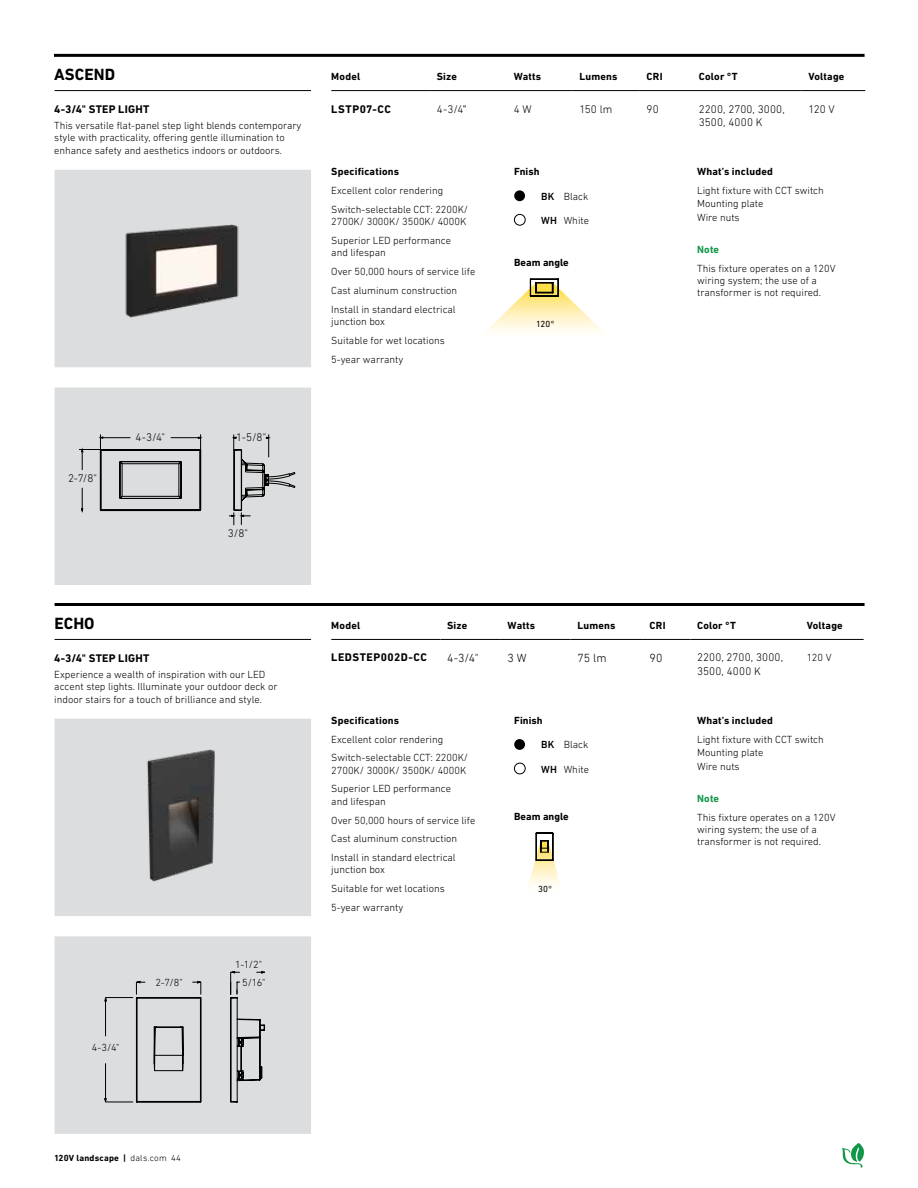
<style>
.page{position:relative;width:918px;height:1188px;background:#fff}
.page>*{position:absolute;margin:0;border:0;box-sizing:border-box;transform-origin:0 0}
.t1{font:700 16.5px "DIN Next LT Pro";letter-spacing:.005em;color:#000}
.t2{font:300 12px "DIN Next LT Pro";color:#000}
.t3{font:300 11.25px/13.5px "DIN Next LT Pro";letter-spacing:.015em;color:#000}
.t4{font:700 11.25px "DIN Next LT Pro";letter-spacing:.03em;color:#000}
.t5{font:700 11.25px "DIN Next LT Pro";letter-spacing:.05em;color:#000}
.t6{font:300 10.5px/18.9px "DIN Next LT Pro";color:#000}
.t7{font:700 10.5px "DIN Next LT Pro";letter-spacing:.02em;color:#000}
.t8{font:700 10.5px "DIN Next LT Pro";color:#000}
.t9{font:700 10.5px "DIN Next LT Pro";letter-spacing:.015em;color:#109647}
.t10{font:700 9px "DIN Next LT Pro";letter-spacing:.025em;color:#000}
.t11{font:9px "DIN Next LT Pro";color:#000}
.s1{font-weight:400}
.s2{font-weight:500}
.s3{font-weight:300}
</style>
<div class="page">
<svg style="left:842px;top:1143px;width:22px;height:25px"></svg>
<div style="left:514px;top:739px;width:11px;height:11px;background:#000;border-radius:50%"></div>
<div style="left:514px;top:763px;width:11px;height:11px;border:1px solid #000;border-radius:50%"></div>
<hr style="left:55px;top:90px;width:256px;height:1px;background:#000">
<div style="left:55px;top:388px;width:256px;height:197px;background:#dcddde"></div>
<div style="left:514px;top:190px;width:11px;height:11px;background:#000;border-radius:50%"></div>
<div style="left:514px;top:214px;width:11px;height:11px;border:1px solid #000;border-radius:50%"></div>
<hr style="left:54px;top:54px;width:811px;height:3px;background:#000">
<hr style="left:331px;top:90px;width:99px;height:1px;background:#000">
<hr style="left:430px;top:90px;width:77px;height:1px;background:#000">
<hr style="left:507px;top:90px;width:66px;height:1px;background:#000">
<hr style="left:573px;top:90px;width:67px;height:1px;background:#000">
<hr style="left:640px;top:90px;width:52px;height:1px;background:#000">
<hr style="left:692px;top:90px;width:110px;height:1px;background:#000">
<hr style="left:802px;top:90px;width:63px;height:1px;background:#000">
<hr style="left:55px;top:603px;width:810px;height:3px;background:#000">
<hr style="left:331px;top:639px;width:109px;height:1px;background:#000">
<hr style="left:440px;top:639px;width:61px;height:1px;background:#000">
<hr style="left:501px;top:639px;width:70px;height:1px;background:#000">
<hr style="left:571px;top:639px;width:72px;height:1px;background:#000">
<hr style="left:643px;top:639px;width:47px;height:1px;background:#000">
<hr style="left:690px;top:639px;width:110px;height:1px;background:#000">
<hr style="left:800px;top:639px;width:64px;height:1px;background:#000">
<hr style="left:55px;top:639px;width:256px;height:1px;background:#000">
<div style="left:55px;top:936px;width:256px;height:198px;background:#dcddde"></div>
<div style="left:55px;top:170px;width:256px;height:197px;background:#dcddde"></div>
<img style="left:93px;top:176px;width:179px;height:179px">
<svg style="left:79px;top:435px;width:122px;height:76px;background:#bfc0c1"></svg>
<svg style="left:229px;top:435px;width:66px;height:90px;background:#c0c1c2"></svg>
<svg style="left:486px;top:279px;width:117px;height:53px"></svg>
<svg style="left:528px;top:833px;width:32px;height:53px"></svg>
<svg style="left:105px;top:981px;width:97px;height:122px;background:#c9caca"></svg>
<svg style="left:230px;top:971px;width:35px;height:132px;background:#b7b8b9"></svg>
<div style="left:55px;top:719px;width:256px;height:197px;background:#dcddde"></div>
<img style="left:71px;top:736px;width:224px;height:168px">
<h1 class="t1" style="left:54px;top:64px;width:63px">ASCEND</h1>
<p class="t4" style="left:54px;top:102px;width:97px">4-3/4" STEP LIGHT</p>
<p class="t6" style="left:54px;top:119px;width:249px;line-height:12.6px">This versatile flat-panel step light blends contemporary style with practicality, offering gentle illumination to enhance safety and aesthetics indoors or outdoors.</p>
<p class="t3" style="left:68px;top:472px;width:31px">2-7/8"</p>
<p class="t3" style="left:136px;top:431px;width:31px">4-3/4"</p>
<p class="t3" style="left:236px;top:431px;width:32px">1-5/8"</p>
<p class="t3" style="left:228px;top:526px;width:22px">3/8"</p>
<p class="t7" style="left:331px;top:70px;width:30px">Model</p>
<p class="t7" style="left:437px;top:70px;width:22px">Size</p>
<p class="t7" style="left:514px;top:70px;width:29px">Watts</p>
<p class="t7" style="left:579px;top:70px;width:40px">Lumens</p>
<p class="t7" style="left:647px;top:70px;width:17px">CRI</p>
<p class="t7" style="left:699px;top:70px;width:40px">Color °T</p>
<p class="t7" style="left:808px;top:70px;width:38px">Voltage</p>
<p class="t5" style="left:331px;top:102px;width:61px">LSTP07-CC</p>
<p class="t3" style="left:437px;top:102px;width:31px">4-3/4<span class="s1">"</span></p>
<p class="t3" style="left:514px;top:102px;width:19px">4 W</p>
<p class="t3" style="left:579px;top:102px;width:34px">150 lm</p>
<p class="t3" style="left:647px;top:102px;width:14px">90</p>
<p class="t3" style="left:699px;top:102px;width:88px">2200, 2700, 3000,<br>3500, 4000 K</p>
<p class="t3" style="left:808px;top:102px;width:28px">120 V</p>
<p class="t7" style="left:331px;top:165px;width:69px">Specifications</p>
<p class="t6" style="left:331px;top:181px;width:138px">Excellent color rendering<br>Switch-selectable CCT: 2200K/</p>
<p class="t6" style="left:331px;top:212px;width:137px">2700K/ 3000K/ 3500K/ 4000K<br>Superior LED performance</p>
<p class="t6" style="left:331px;top:243px;width:145px">and lifespan<br>Over 50,000 hours of service life<br>Cast aluminum construction<br>Install in standard electrical</p>
<p class="t6" style="left:331px;top:312px;width:115px">junction box<br>Suitable for wet locations<br>5-year warranty</p>
<p class="t7" style="left:514px;top:165px;width:27px">Fnish</p>
<p class="t6" style="left:541px;top:187px;width:49px"><span class="s2">BK</span> Black</p>
<p class="t6" style="left:541px;top:211px;width:49px"><span class="s2">WH</span> White</p>
<p class="t8" style="left:514px;top:257px;width:56px">Beam angle</p>
<p class="t11" style="left:536px;top:319px;width:20px">120°</p>
<p class="t7" style="left:697px;top:165px;width:77px">What’s included</p>
<p class="t6" style="left:697px;top:183px;width:128px;line-height:13.5px">Light fixture with CCT switch<br>Mounting plate<br>Wire nuts</p>
<p class="t9" style="left:697px;top:244px;width:24px">Note</p>
<p class="t6" style="left:697px;top:262px;width:140px;line-height:12.1px">This fixture operates on a 120V wiring system; the use of a transformer is not required.</p>
<h1 class="t1" style="left:55px;top:613px;width:42px">ECHO</h1>
<p class="t7" style="left:331px;top:619px;width:30px">Model</p>
<p class="t7" style="left:447px;top:619px;width:22px">Size</p>
<p class="t7" style="left:508px;top:619px;width:29px">Watts</p>
<p class="t7" style="left:577px;top:619px;width:40px">Lumens</p>
<p class="t7" style="left:650px;top:619px;width:17px">CRI</p>
<p class="t7" style="left:697px;top:619px;width:40px">Color °T</p>
<p class="t7" style="left:807px;top:619px;width:38px">Voltage</p>
<p class="t4" style="left:331px;top:651px;width:97px">LEDSTEP002D-CC</p>
<p class="t2" style="left:447px;top:651px;width:33px">4-3/4"</p>
<p class="t2" style="left:508px;top:651px;width:21px">3 W</p>
<p class="t2" style="left:577px;top:651px;width:31px">75 lm</p>
<p class="t2" style="left:650px;top:651px;width:14px">90</p>
<p class="t3" style="left:697px;top:651px;width:88px">2200, 2700, 3000,<br>3500, 4000 K</p>
<p class="t4" style="left:54px;top:652px;width:97px">4-3/4" STEP LIGHT</p>
<p class="t6" style="left:807px;top:648px;width:26px">120 V</p>
<p class="t6" style="left:54px;top:668px;width:225px;line-height:12.6px">Experience a wealth of inspiration with our LED accent step lights. Illuminate your outdoor deck or indoor stairs for a touch of brilliance and style.</p>
<p class="t6" style="left:92px;top:1038px;width:29px">4-3/4"</p>
<p class="t6" style="left:155px;top:973px;width:29px">2-7/8"</p>
<p class="t10" style="left:54px;top:1153px;width:129px">120V landscape | <span class="s3">dals.com 44</span></p>
<p class="t6" style="left:235px;top:955px;width:29px">1-1/2"</p>
<p class="t6" style="left:242px;top:973px;width:25px">5/16"</p>
<p class="t7" style="left:331px;top:714px;width:69px">Specifications</p>
<p class="t6" style="left:331px;top:729px;width:138px">Excellent color rendering<br>Switch-selectable CCT: 2200K/</p>
<p class="t6" style="left:331px;top:760px;width:137px">2700K/ 3000K/ 3500K/ 4000K<br>Superior LED performance</p>
<p class="t6" style="left:331px;top:791px;width:145px">and lifespan<br>Over 50,000 hours of service life<br>Cast aluminum construction<br>Install in standard electrical</p>
<p class="t6" style="left:331px;top:860px;width:115px">junction box<br>Suitable for wet locations<br>5-year warranty</p>
<p class="t7" style="left:514px;top:714px;width:30px">Finish</p>
<p class="t6" style="left:541px;top:735px;width:49px"><span class="s2">BK</span> Black</p>
<p class="t6" style="left:541px;top:759px;width:49px"><span class="s2">WH</span> White</p>
<p class="t8" style="left:514px;top:811px;width:56px">Beam angle</p>
<p class="t11" style="left:538px;top:884px;width:16px">30°</p>
<p class="t7" style="left:697px;top:714px;width:77px">What’s included</p>
<p class="t6" style="left:697px;top:732px;width:128px;line-height:13.5px">Light fixture with CCT switch<br>Mounting plate<br>Wire nuts</p>
<p class="t9" style="left:697px;top:792px;width:24px">Note</p>
<p class="t6" style="left:697px;top:811px;width:140px;line-height:12.1px">This fixture operates on a 120V wiring system; the use of a transformer is not required.</p>
</div>
